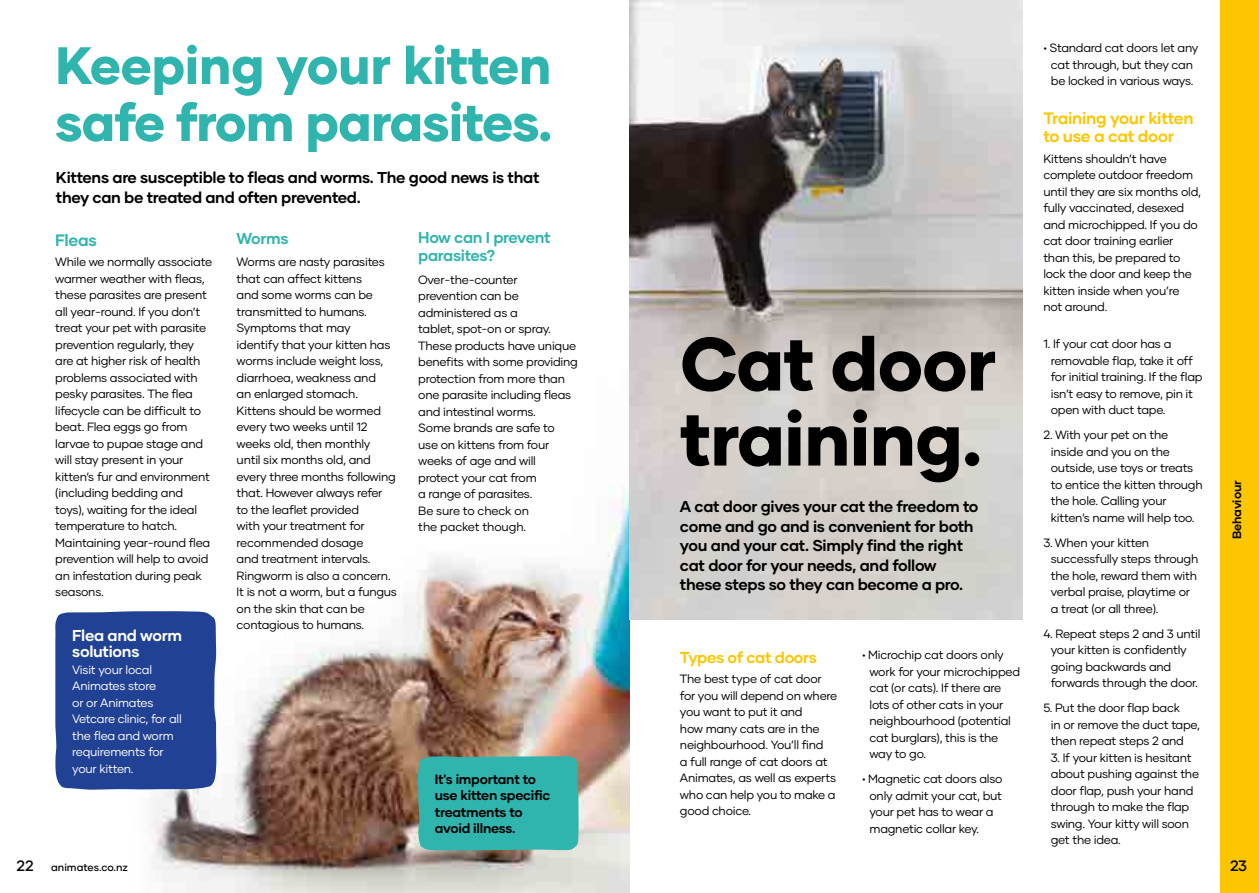
<style>
.page{position:relative;width:1259px;height:893px;background:#fff}
.page>*{position:absolute;margin:0;border:0;box-sizing:border-box;transform-origin:0 0}
.t1{font:800 75px/75px "Gilmer";letter-spacing:-.015em;color:#000}
.t2{font:800 52.5px/57px "Gilmer";letter-spacing:-.02em;color:#30b5ae}
.t3{font:700 16.5px/18px "Gilmer";letter-spacing:-.02em;color:#fdc600}
.t4{font:700 16.5px "Gilmer";letter-spacing:-.02em;color:#30b5ae}
.t5{font:700 15.75px/19.5px "Gilmer";letter-spacing:-.02em;color:#000}
.t6{font:700 15.75px/18px "Gilmer";letter-spacing:-.02em;color:#30b5ae}
.t7{font:700 15.75px/16.5px "Gilmer";letter-spacing:-.02em;color:#fff}
.t8{font:700 15.75px "Gilmer";letter-spacing:-.02em;color:#fdc600}
.t9{font:500 15px "Gilmer";color:#000}
.t10{font:700 13.5px/16.5px "Gilmer";letter-spacing:-.02em;color:#000}
.t11{font:12px/16.5px "Gilmer";letter-spacing:-.02em;color:#000}
.t12{font:12px/16.5px "Gilmer";letter-spacing:-.02em;color:#fff}
.t13{font:700 12px "Gilmer";letter-spacing:-.01em;color:#000}
.t14{font:500 10.5px "Gilmer";color:#000}
.s1{font-size:15px}
</style>
<div class="page">
<div style="left:1220px;top:0;width:39px;height:893px;background:#fdc600"></div>
<img style="left:150px;top:486px;width:479px;height:407px">
<div style="left:55px;top:611px;width:161px;height:179px;background:#214294"></div>
<div style="left:418px;top:756px;width:161px;height:94px;background:#30b5ae"></div>
<img style="left:629px;top:0;width:393px;height:620px">
<h2 class="t2" style="left:55px;top:37px;width:498px">Keeping your kitten safe from parasites.</h2>
<h3 class="t5" style="left:56px;top:168px;width:485px">Kittens are susceptible to fleas and worms. The good news is that they can be treated and often prevented.</h3>
<h3 class="t4" style="left:55px;top:229px;width:43px">Fleas</h3>
<p class="t11" style="left:55px;top:254px;width:158px">While we normally associate warmer weather with fleas, these parasites are present all year-round. If you don’t treat your pet with parasite prevention regularly, they are at higher risk of health problems associated with pesky parasites. The flea lifecycle can be difficult to beat. Flea eggs go from larvae to pupae stage and will stay present in your kitten’s fur and environment (including bedding and toys), waiting for the ideal temperature to hatch.<br>Maintaining year-round flea prevention will help to avoid an infestation during peak seasons.</p>
<h3 class="t6" style="left:418px;top:229px;width:134px">How can I prevent parasites?</h3>
<p class="t11" style="left:418px;top:271px;width:161px">Over-the-counter prevention can be administered as a<br>tablet, spot-on or spray.<br>These products have unique benefits with some providing protection from more than one parasite including fleas and intestinal worms.<br>Some brands are safe to use on kittens from four weeks of age and will protect your cat from<br>a range of parasites.<br>Be sure to check on<br>the packet though.</p>
<h3 class="t6" style="left:237px;top:229px;width:54px">Worms</h3>
<p class="t11" style="left:237px;top:254px;width:162px">Worms are nasty parasites that can affect kittens<br>and some worms can be transmitted to humans.<br>Symptoms that may<br>identify that your kitten has worms include weight loss, diarrhoea, weakness and<br>an enlarged stomach.<br>Kittens should be wormed every two weeks until 12 weeks old, then monthly until six months old, and every three months following that. However always refer to the leaflet provided<br>with your treatment for recommended dosage<br>and treatment intervals.<br>Ringworm is also a concern.<br>It is not a worm, but a fungus on the skin that can be contagious to humans.</p>
<h3 class="t7" style="left:72px;top:627px;width:111px">Flea and worm solutions</h3>
<p class="t12" style="left:72px;top:661px;width:111px">Visit your local<br>Animates store<br>or or Animates<br>Vetcare clinic, for all the flea and worm requirements for your kitten.</p>
<p class="t10" style="left:435px;top:771px;width:117px">It's important to use kitten specific treatments to avoid illness.</p>
<h1 class="t1" style="left:680px;top:326px;width:318px">Cat door training.</h1>
<h3 class="t5" style="left:680px;top:497px;width:300px">A cat door gives your cat the freedom to come and go and is convenient for both you and your cat. Simply find the right cat door for your needs, and follow these steps so they can become a pro.</h3>
<h3 class="t8" style="left:680px;top:647px;width:139px">Types of cat doors</h3>
<p class="t11" style="left:680px;top:671px;width:159px">The best type of cat door for you will depend on where you want to put it and<br>how many cats are in the neighbourhood. You’ll find<br>a full range of cat doors at<br>Animates, as well as experts who can help you to make a good choice.</p>
<p class="t11" style="left:869px;top:646px;width:152px;text-indent:-8px">• Microchip cat doors only work for your microchipped cat (or cats). If there are lots of other cats in your neighbourhood (potential cat burglars), this is the way to go.</p>
<p class="t11" style="left:869px;top:770px;width:134px;text-indent:-8px">• Magnetic cat doors also only admit your cat, but your pet has to wear a magnetic collar key.</p>
<p class="t11" style="left:1043px;top:39px;width:156px;text-align:center">• Standard cat doors let any cat through, but they can be locked in various ways.</p>
<h3 class="t3" style="left:1043px;top:109px;width:152px">Training your kitten to use a cat door</h3>
<p class="t11" style="left:1043px;top:150px;width:159px">Kittens shouldn’t have complete outdoor freedom until they are six months old, fully vaccinated, desexed and microchipped. If you do cat door training earlier than this, be prepared to lock the door and keep the kitten inside when you’re not around.</p>
<p class="t11" style="left:1051px;top:336px;width:153px;text-indent:-8px">1. If your cat door has a removable flap, take it off for initial training. If the flap isn’t easy to remove, pin it open with duct tape.</p>
<p class="t11" style="left:1051px;top:427px;width:153px;text-indent:-8px">2. With your pet on the inside and you on the outside, use toys or treats to entice the kitten through the hole. Calling your kitten’s name will help too.</p>
<p class="t11" style="left:1051px;top:534px;width:149px;text-indent:-8px">3. When your kitten successfully steps through the hole, reward them with verbal praise, playtime or a treat (or all three).</p>
<p class="t11" style="left:1051px;top:625px;width:151px;text-indent:-8px">4. Repeat steps 2 and 3 until your kitten is confidently going backwards and forwards through the door.</p>
<p class="t11" style="left:1051px;top:700px;width:151px;text-indent:-8px">5. Put the door flap back<br>in or remove the duct tape, then repeat steps 2 and</p>
<p class="t11" style="left:1051px;top:749px;width:150px">3. If your kitten is hesitant about pushing against the door flap, push your hand through to make the flap swing. Your kitty will soon get the idea.</p>
<p class="t13" style="left:1229px;top:539px;width:60px;rotate:-90deg">Behaviour</p>
<p class="t14" style="left:17px;top:861px;width:113px"><span class="s1">22</span> animates.co.nz</p>
<p class="t9" style="left:1230px;top:856px;width:18px">23</p>
</div>
